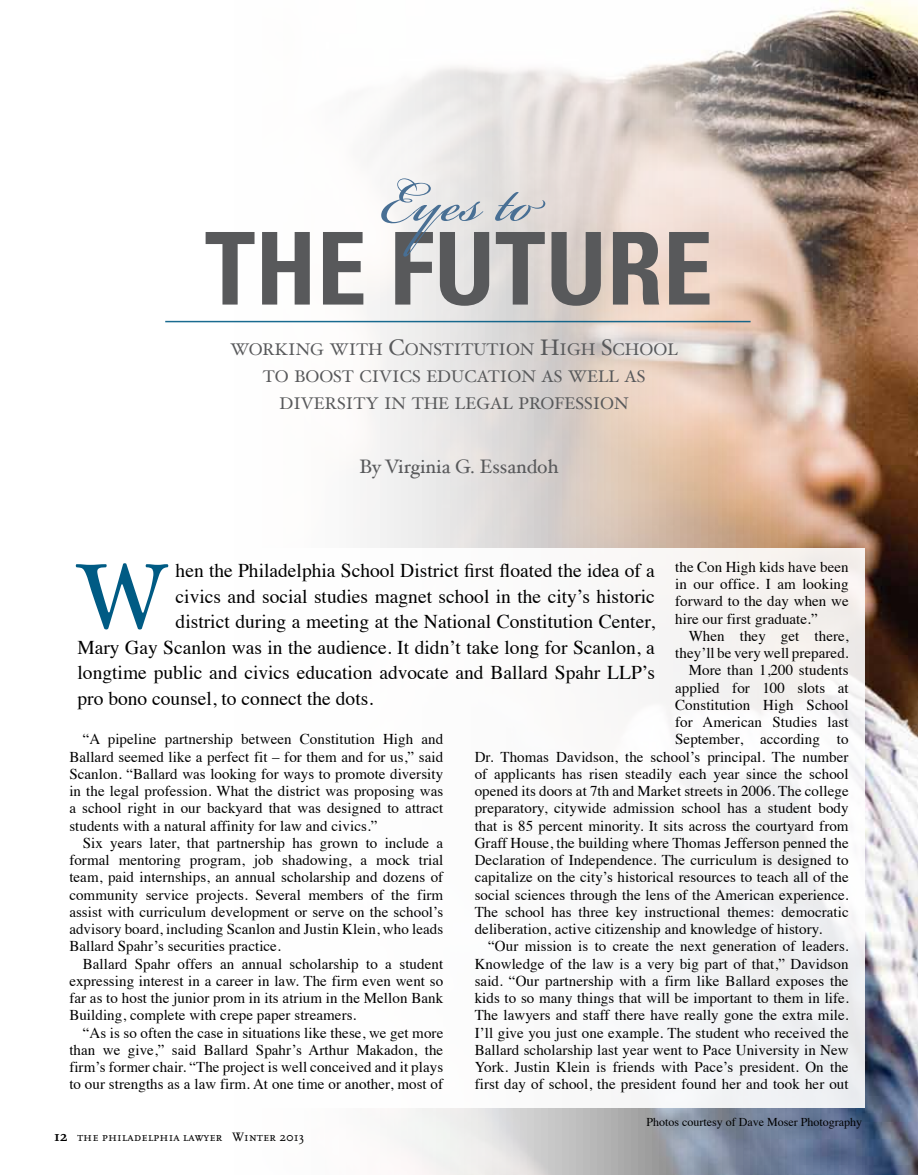
<style>
.page{position:relative;width:918px;height:1175px;background:#fff}
.page>*{position:absolute;margin:0;border:0;box-sizing:border-box;transform-origin:0 0}
.t1{font:700 condensed 100.5px "Univers LT Std";color:#58595b}
.t2{font:95.1px "Plantagenet Cherokee";color:#005b84}
.t3{font:90px "Bickham Script Pro";color:#486f94}
.t4{font:19.5px "Times";color:#000}
.t5{font:19.5px "Hoefler Text";color:#58595b}
.t6{font:16.8px/27px "Hoefler Text";color:#58595b;text-align:center}
.t7{font:15px/17.2px "Times";letter-spacing:.005em;color:#000;text-align:justify}
.t8{font:12.75px "Scala Caps";letter-spacing:.005em;color:#000}
.t9{font:12px "Times";color:#000}
.s1{font-size:22.5px}
.s2{font-family:"Scala";font-weight:700;font-size:15px}
</style>
<div class="page">
<img style="left:165px;top:0;width:753px;height:1174px">
<div style="left:54px;top:548px;width:810px;height:559px;background:#fff"></div>
<hr style="left:165px;top:321px;width:586px;height:1px;background:#005b84">
<h3 class="t3" style="left:379px;top:136px;width:162px">Eyes to</h3>
<h1 class="t1" style="left:205px;top:207px;width:510px">THE FUTURE</h1>
<p class="t6" style="left:230px;top:336px;width:449px">WORKING WITH <span class="s1">C</span>ONSTITUTION <span class="s1">H</span>IGH <span class="s1">S</span>CHOOL<br>TO BOOST CIVICS EDUCATION AS WELL AS<br>DIVERSITY IN THE LEGAL PROFESSION</p>
<h3 class="t5" style="left:359px;top:455px;width:201px">By Virginia G. Essandoh</h3>
<p class="t7" style="left:675px;top:557px;width:175px">the Con High kids have been in our office. I am looking forward to the day when we hire our first graduate.”</p>
<p class="t7" style="left:689px;top:626px;width:161px">When they get there,</p>
<p class="t7" style="left:675px;top:643px;width:175px">they’ll be very well prepared.</p>
<p class="t7" style="left:689px;top:660px;width:161px">More than 1,200 students</p>
<p class="t7" style="left:675px;top:677px;width:175px">applied for 100 slots at</p>
<p class="t7" style="left:675px;top:695px;width:175px">Constitution High School</p>
<p class="t7" style="left:675px;top:712px;width:175px">for American Studies last</p>
<p class="t7" style="left:675px;top:729px;width:175px">September, according to</p>
<p class="t7" style="left:475px;top:746px;width:375px">Dr. Thomas Davidson, the school’s principal. The number</p>
<p class="t7" style="left:475px;top:764px;width:375px">of applicants has risen steadily each year since the school</p>
<p class="t7" style="left:475px;top:781px;width:375px">opened its doors at 7th and Market streets in 2006. The college</p>
<p class="t7" style="left:475px;top:798px;width:375px">preparatory, citywide admission school has a student body</p>
<p class="t7" style="left:475px;top:815px;width:375px">that is 85 percent minority. It sits across the courtyard from</p>
<p class="t7" style="left:475px;top:833px;width:375px">Graff House, the building where Thomas Jefferson penned the</p>
<p class="t7" style="left:475px;top:850px;width:375px">Declaration of Independence. The curriculum is designed to</p>
<p class="t7" style="left:475px;top:867px;width:375px">capitalize on the city’s historical resources to teach all of the</p>
<p class="t7" style="left:475px;top:884px;width:375px">social sciences through the lens of the American experience.</p>
<p class="t7" style="left:475px;top:902px;width:375px">The school has three key instructional themes: democratic</p>
<p class="t7" style="left:475px;top:919px;width:349px">deliberation, active citizenship and knowledge of history.</p>
<p class="t7" style="left:488px;top:936px;width:362px">“Our mission is to create the next generation of leaders.</p>
<p class="t7" style="left:475px;top:953px;width:375px">Knowledge of the law is a very big part of that,” Davidson</p>
<p class="t7" style="left:475px;top:971px;width:375px">said. “Our partnership with a firm like Ballard exposes the</p>
<p class="t7" style="left:475px;top:988px;width:376px">kids to so many things that will be important to them in life.</p>
<p class="t7" style="left:475px;top:1005px;width:375px">The lawyers and staff there have really gone the extra mile.</p>
<p class="t7" style="left:475px;top:1022px;width:375px">I’ll give you just one example. The student who received the</p>
<p class="t7" style="left:475px;top:1040px;width:375px">Ballard scholarship last year went to Pace University in New</p>
<p class="t7" style="left:475px;top:1057px;width:375px">York. Justin Klein is friends with Pace’s president. On the</p>
<p class="t7" style="left:475px;top:1074px;width:375px">first day of school, the president found her and took her out</p>
<h2 class="t2" style="left:78px;top:541px;width:90px">W</h2>
<h3 class="t4" style="left:176px;top:552px;width:481px">hen the Philadelphia School District first floated the idea of a</h3>
<h3 class="t4" style="left:176px;top:578px;width:481px">civics and social studies magnet school in the city’s historic</h3>
<h3 class="t4" style="left:176px;top:603px;width:481px">district during a meeting at the National Constitution Center,</h3>
<h3 class="t4" style="left:78px;top:629px;width:579px">Mary Gay Scanlon was in the audience. It didn’t take long for Scanlon, a</h3>
<h3 class="t4" style="left:78px;top:654px;width:579px">longtime public and civics education advocate and Ballard Spahr LLP’s</h3>
<h3 class="t4" style="left:78px;top:680px;width:297px">pro bono counsel, to connect the dots.</h3>
<p class="t7" style="left:69px;top:729px;width:375px;text-indent:14px">“A pipeline partnership between Constitution High and Ballard seemed like a perfect fit – for them and for us,” said Scanlon. “Ballard was looking for ways to promote diversity in the legal profession. What the district was proposing was a school right in our backyard that was designed to attract students with a natural affinity for law and civics.”</p>
<p class="t7" style="left:69px;top:833px;width:375px;text-indent:14px">Six years later, that partnership has grown to include a formal mentoring program, job shadowing, a mock trial team, paid internships, an annual scholarship and dozens of community service projects. Several members of the firm assist with curriculum development or serve on the school’s advisory board, including Scanlon and Justin Klein, who leads Ballard Spahr’s securities practice.</p>
<p class="t7" style="left:69px;top:953px;width:375px;text-indent:14px">Ballard Spahr offers an annual scholarship to a student expressing interest in a career in law. The firm even went so far as to host the junior prom in its atrium in the Mellon Bank Building, complete with crepe paper streamers.</p>
<p class="t7" style="left:69px;top:1022px;width:376px;text-indent:14px">“As is so often the case in situations like these, we get more than we give,” said Ballard Spahr’s Arthur Makadon, the firm’s former chair. “The project is well conceived and it plays to our strengths as a law firm. At one time or another, most of</p>
<p class="t8" style="left:54px;top:1130px;width:252px"><span class="s2">12</span> the philadelphia lawyer Winter 2013</p>
<p class="t9" style="left:647px;top:1110px;width:217px">Photos courtesy of Dave Moser Photography</p>
</div>
